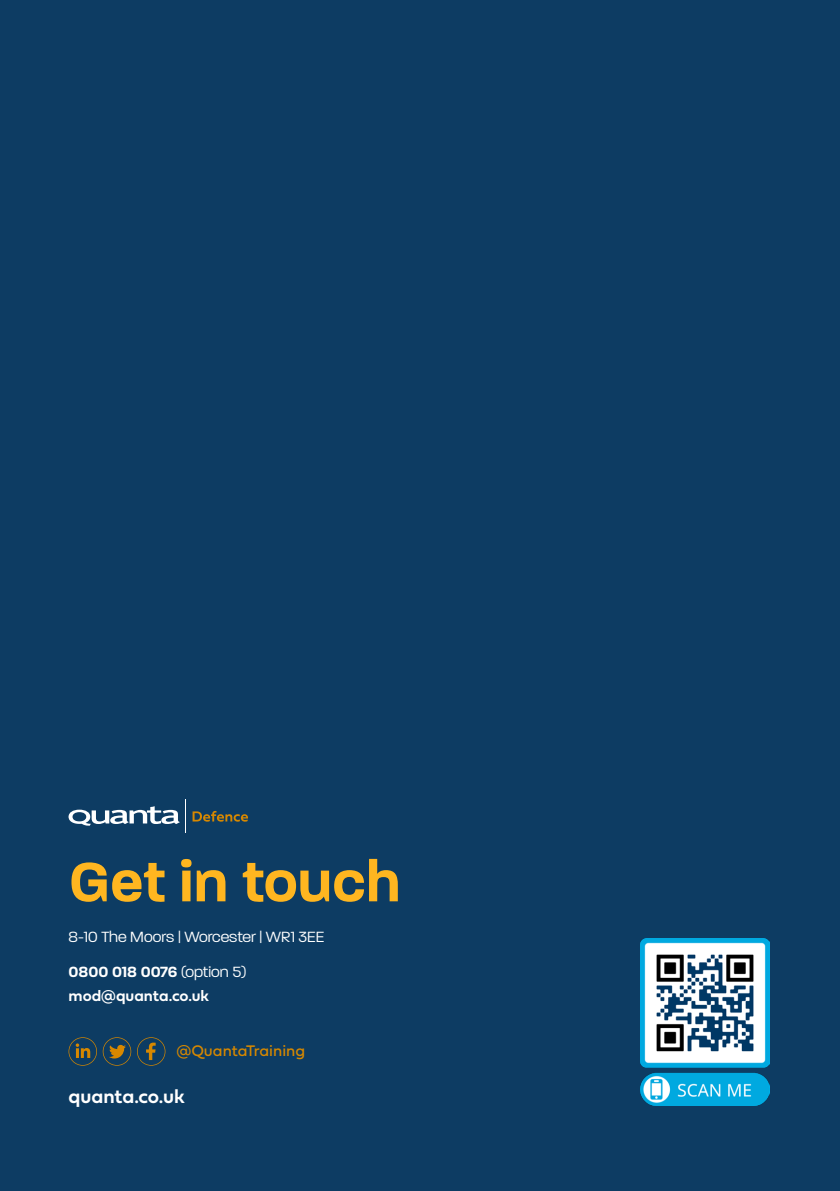
<style>
.page{position:relative;width:840px;height:1191px;background:#fff}
.page>*{position:absolute;margin:0;border:0;box-sizing:border-box;transform-origin:0 0}
.t1{font:600 60px "Paralucent";color:#ffb620}
.t2{font:20px "Fieldwork Geo Demibold";color:#fff}
.t3{font:16px/24px "Fieldwork Geo Demibold";color:#fff}
.t4{font:300 16px "Paralucent";color:#fff}
.t5{font:16px "Fieldwork Geo Regular";color:#d78800}
.s1{font-family:"Paralucent";font-weight:600}
.s2{font-family:"Paralucent";font-weight:300}
</style>
<div class="page">
<div style="left:0;top:0;width:839px;height:1191px;background:#0d3c63"></div>
<svg style="left:68px;top:806px;width:112px;height:19px"></svg>
<svg style="left:192px;top:811px;width:56px;height:10px"></svg>
<hr style="left:185px;top:799px;width:1px;height:34px;background:#fff">
<svg style="left:137px;top:1037px;width:28px;height:28px"></svg>
<svg style="left:103px;top:1037px;width:28px;height:28px"></svg>
<svg style="left:68px;top:1037px;width:29px;height:28px"></svg>
<img style="left:640px;top:938px;width:128px;height:167px">
<p class="t1" style="left:68px;top:846px;width:333px">Get in touch</p>
<p class="t4" style="left:68px;top:927px;width:257px">8-10 The Moors | Worcester | WR1 3EE</p>
<p class="t3" style="left:68px;top:959px;width:179px"><span class="s1">0800 018 0076</span> <span class="s2">(option 5) </span>mod@quanta.co.uk</p>
<p class="t5" style="left:176px;top:1038px;width:130px">@QuantaTraining</p>
<p class="t2" style="left:68px;top:1080px;width:118px">quanta.co.uk</p>
</div>
